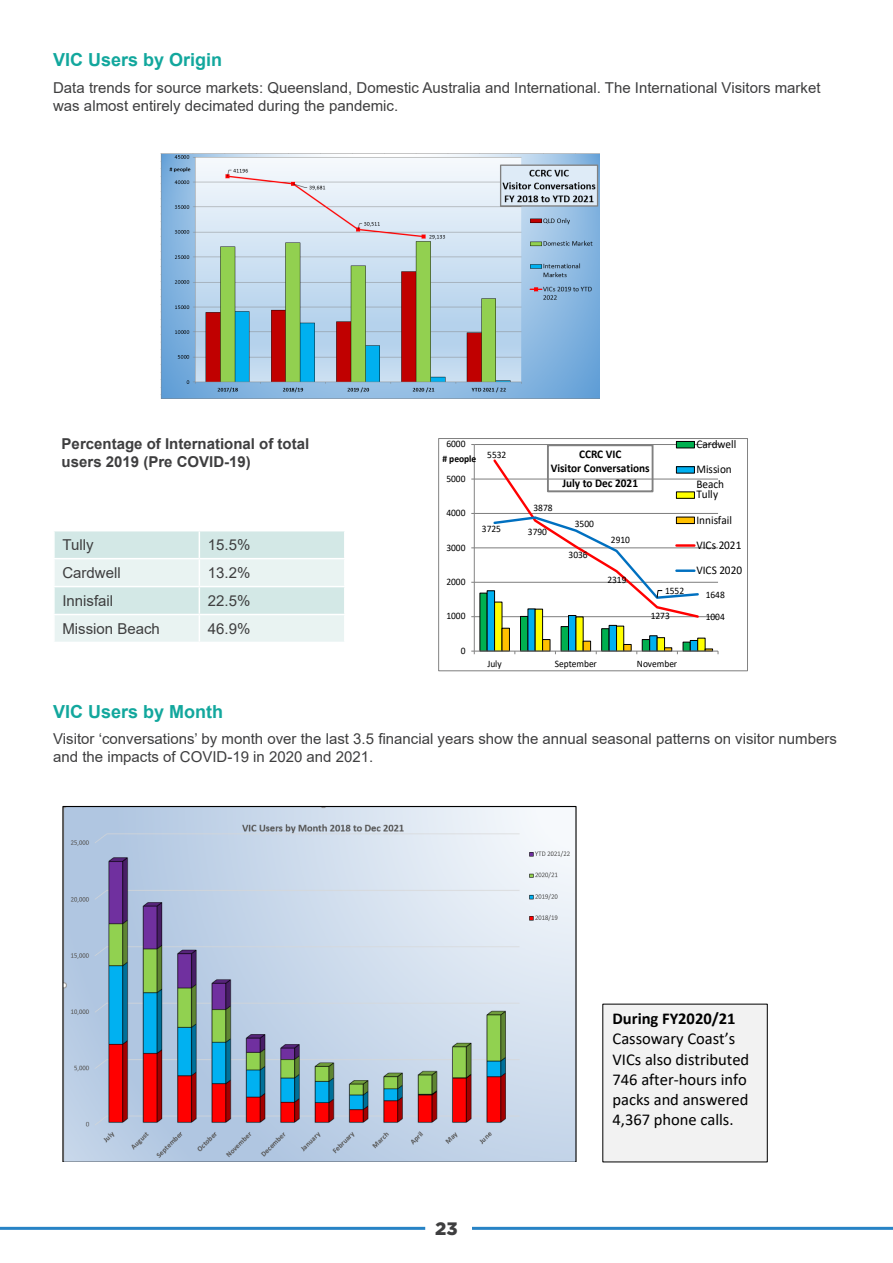
<style>
.page{position:relative;width:893px;height:1263px;background:#fff}
.page>*{position:absolute;margin:0;border:0;box-sizing:border-box;transform-origin:0 0}
.Body{font:700 18px "Arial";color:#12a79d}
.t1{font:900 18px "Gotham";color:#3e3e3f}
.t2{font:16.5px/20.1px "Calibri";color:#000}
.t3{font:700 16.5px "Helvetica Neue";color:#000}
.Body-2{font:15px/18px "Arial";color:#3e3e3f}
.Body-3{font:700 15px/18px "Arial";color:#3e3e3f}
.t4{font:11.85px/25.2px "Calibri";color:#000;scale:.96 1}
.t5{font:700 11.85px/14.4px "Calibri";color:#000;text-align:center;scale:.96 1}
.t6{font:11.25px "Helvetica Neue";color:#000}
.t7{font:11.25px "Calibri";color:#000}
.t8{font:10.8px "Helvetica Neue";color:#000;scale:.96 1}
.t9{font:9.9px "Calibri";letter-spacing:-.005em;color:#000;scale:.96 1}
.t10{font:700 9.9px "Calibri";letter-spacing:-.005em;color:#000;scale:.96 1}
.s1{font-weight:700}
</style>
<div class="page">
<hr style="left:472px;top:1227px;width:421px;height:3px;background:#2783c5">
<hr style="left:0;top:1227px;width:425px;height:3px;background:#2783c5">
<hr style="left:474px;top:444px;width:244px;height:1px;background:#808080">
<hr style="left:474px;top:444px;width:1px;height:207px;background:#808080">
<svg style="left:471px;top:457px;width:248px;height:197px"></svg>
<div style="left:547px;top:444px;width:106px;height:48px;border:2px solid #808080"></div>
<div style="left:676px;top:441px;width:18px;height:7px;background:#00b050"></div>
<div style="left:676px;top:441px;width:19px;height:7px;border:1px solid #000"></div>
<div style="left:676px;top:467px;width:18px;height:6px;background:#00b0f0"></div>
<div style="left:676px;top:466px;width:19px;height:7px;border:1px solid #000"></div>
<div style="left:676px;top:492px;width:18px;height:6px;background:#ff0"></div>
<div style="left:676px;top:517px;width:18px;height:6px;background:#ffc000"></div>
<div style="left:676px;top:517px;width:19px;height:7px;border:1px solid #000"></div>
<hr style="left:676px;top:544px;width:18px;height:3px;background:#f00">
<hr style="left:676px;top:569px;width:18px;height:3px;background:#0070c0">
<div style="left:438px;top:438px;width:310px;height:233px;border:1px solid #808080"></div>
<svg style="left:62px;top:806px;width:515px;height:355px;background:#b9c2d1"></svg>
<div style="left:603px;top:1004px;width:164px;height:158px;background:#f2f2f2"></div>
<img style="left:160px;top:154px;width:439px;height:244px">
<svg style="left:54px;top:531px;width:291px;height:111px;background:#dfeeed"></svg>
<hr style="left:344px;top:615px;width:2px;height:27px;background:#fff">
<p class="Body" style="left:53px;top:47px;width:171px">VIC Users by Origin</p>
<p class="Body-2" style="left:53px;top:78px;width:769px">Data trends for source markets: Queensland, Domestic Australia and International. The International Visitors market was almost entirely decimated during the pandemic.</p>
<p class="t8" style="left:270px;top:86px;width:410px">• Mission Beach – which has the greatest number of international visitors – saw the</p>
<p class="Body-3" style="left:62px;top:435px;width:249px">Percentage of International of total users 2019 (Pre COVID-19)</p>
<p class="t6" style="left:178px;top:439px;width:67px">• Cardwell:</p>
<p class="t6" style="left:178px;top:454px;width:61px">• Innisfail:</p>
<p class="Body-2" style="left:62px;top:536px;width:33px">Tully</p>
<p class="Body-2" style="left:208px;top:536px;width:44px">15.5%</p>
<p class="Body-2" style="left:62px;top:564px;width:60px">Cardwell</p>
<p class="Body-2" style="left:208px;top:564px;width:44px">13.2%</p>
<p class="Body-2" style="left:62px;top:592px;width:52px">Innisfail</p>
<p class="Body-2" style="left:208px;top:592px;width:44px">22.5%</p>
<p class="Body-2" style="left:62px;top:619px;width:99px">Mission Beach</p>
<p class="Body-2" style="left:208px;top:619px;width:44px">46.9%</p>
<p class="t10" style="left:442px;top:452px;width:37px"># people</p>
<p class="t5" style="left:551px;top:447px;width:105px">CCRC VIC<br>Visitor Conversations<br>July to Dec 2021</p>
<p class="t4" style="left:696px;top:431px;width:43px">Cardwell<br>Mission</p>
<p class="t9" style="left:446px;top:437px;width:21px">6000</p>
<p class="t9" style="left:487px;top:448px;width:21px">5532</p>
<p class="t9" style="left:446px;top:471px;width:21px">5000</p>
<p class="t4" style="left:696px;top:478px;width:30px;line-height:10.8px">Beach<br>Tully</p>
<p class="t4" style="left:696px;top:507px;width:49px">Innisfail<br>VICs 2021<br>VICS 2020</p>
<p class="t9" style="left:533px;top:501px;width:21px">3878</p>
<p class="t9" style="left:446px;top:506px;width:21px">4000</p>
<p class="t9" style="left:575px;top:517px;width:21px">3500</p>
<p class="t9" style="left:482px;top:522px;width:21px">3725</p>
<p class="t9" style="left:528px;top:525px;width:21px">3790</p>
<p class="t9" style="left:611px;top:533px;width:21px">2910</p>
<p class="t9" style="left:446px;top:540px;width:21px">3000</p>
<p class="t9" style="left:569px;top:548px;width:21px">3036</p>
<p class="t9" style="left:446px;top:575px;width:21px">2000</p>
<p class="t9" style="left:446px;top:609px;width:21px">1000</p>
<p class="t9" style="left:607px;top:573px;width:21px">2319</p>
<p class="t9" style="left:665px;top:584px;width:21px">1552</p>
<p class="t9" style="left:706px;top:588px;width:21px">1648</p>
<p class="t9" style="left:651px;top:609px;width:21px">1273</p>
<p class="t9" style="left:706px;top:610px;width:21px">1004</p>
<p class="t9" style="left:461px;top:643px;width:7px">0</p>
<p class="t9" style="left:487px;top:656px;width:17px">July</p>
<p class="t9" style="left:555px;top:656px;width:45px">September</p>
<p class="t9" style="left:637px;top:656px;width:43px">November</p>
<p class="Body" style="left:53px;top:699px;width:172px">VIC Users by Month</p>
<p class="Body-2" style="left:53px;top:730px;width:785px">Visitor ‘conversations’ by month over the last 3.5 financial years show the annual seasonal patterns on visitor numbers and the impacts of COVID-19 in 2020 and 2021.</p>
<p class="t7" style="left:535px;top:725px;width:93px">746 after-hours info</p>
<p class="t3" style="left:61px;top:723px;width:158px">VIC Users by Month</p>
<p class="t1" style="left:435px;top:1216px;width:24px">23</p>
<p class="t2" style="left:613px;top:1008px;width:138px"><span class="s1">During FY2020/21<br></span>Cassowary Coast’s<br>VICs also distributed<br>746 after-hours info packs and answered<br>4,367 phone calls.</p>
</div>
